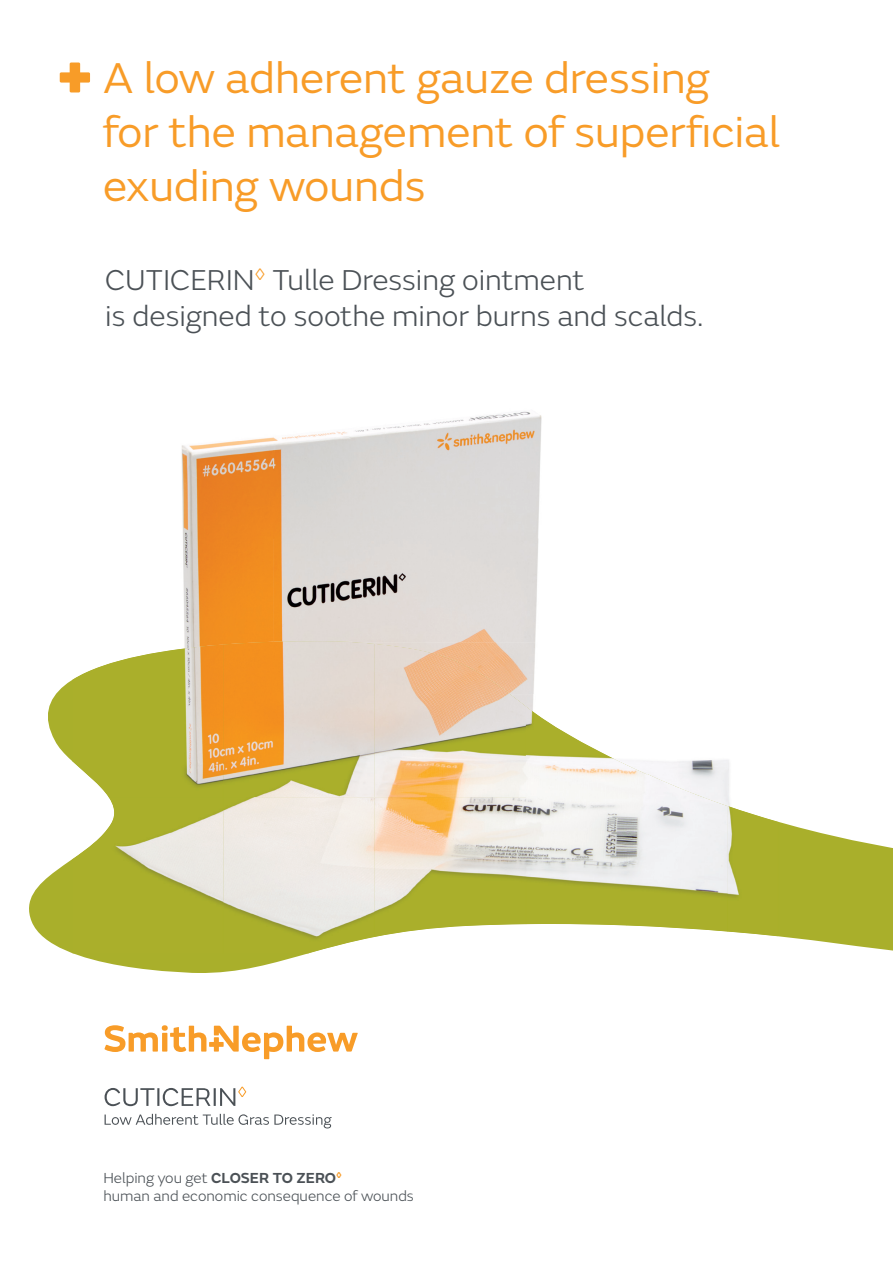
<style>
.page{position:relative;width:893px;height:1263px;background:#fff}
.page>*{position:absolute;margin:0;border:0;box-sizing:border-box;transform-origin:0 0}
.t1{font:45px/54px "SN Emeric";color:#f89c28}
.t2{font:300 30px/36px "SN Emeric";color:#4b5156}
.t3{font:300 15.15px/18px "SN Emeric";color:#4b5156}
.s1{font-weight:600}
</style>
<div class="page">
<svg style="left:29px;top:644px;width:864px;height:329px"></svg>
<img style="left:181px;top:411px;width:361px;height:128px">
<img style="left:678px;top:644px;width:100px;height:162px">
<img style="left:183px;top:539px;width:91px;height:141px">
<img style="left:274px;top:539px;width:265px;height:103px">
<img style="left:577px;top:644px;width:101px;height:121px">
<img style="left:356px;top:642px;width:221px;height:52px">
<img style="left:526px;top:694px;width:51px;height:12px">
<img style="left:375px;top:925px;width:403px;height:28px">
<img style="left:72px;top:644px;width:152px;height:309px">
<img style="left:223px;top:641px;width:152px;height:3px">
<img style="left:374px;top:644px;width:152px;height:293px">
<img style="left:526px;top:706px;width:101px;height:219px">
<img style="left:627px;top:765px;width:101px;height:166px">
<img style="left:223px;top:797px;width:152px;height:156px">
<img style="left:728px;top:806px;width:50px;height:130px">
<div style="left:60px;top:72px;width:30px;height:11px;background:#f89c28"></div>
<div style="left:70px;top:63px;width:10px;height:29px;background:#f89c28"></div>
<svg style="left:105px;top:1087px;width:141px;height:19px"></svg>
<svg style="left:105px;top:1114px;width:227px;height:14px"></svg>
<svg style="left:104px;top:1025px;width:254px;height:34px"></svg>
<h1 class="t1" style="left:103px;top:50px;width:678px">A low adherent gauze dressing<br>for the management of superficial exuding wounds</h1>
<p class="t2" style="left:105px;top:261px;width:600px">CUTICERIN<sup>◊</sup> Tulle Dressing ointment<br>is designed to soothe minor burns and scalds.</p>
<p class="t3" style="left:103px;top:1169px;width:312px">Helping you get <span class="s1">CLOSER TO ZERO</span><sup>◊<br></sup>human and economic consequence of wounds</p>
</div>
